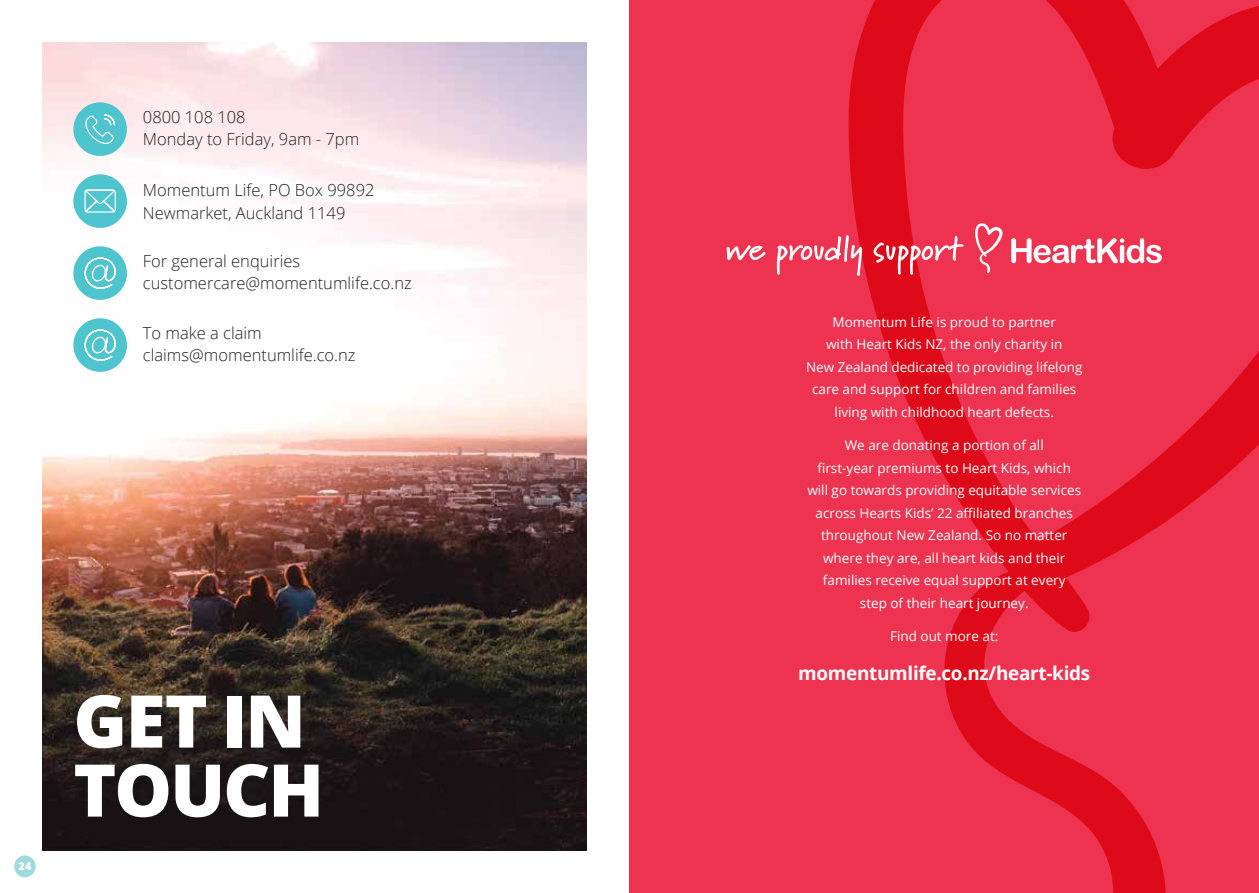
<style>
.page{position:relative;width:1259px;height:893px;background:#fff}
.page>*{position:absolute;margin:0;border:0;box-sizing:border-box;transform-origin:0 0}
.t1{font:800 72.75px/69px "Open Sans";letter-spacing:-.03em;color:#fff}
.t2{font:700 18.9px "Open Sans";letter-spacing:-.015em;color:#fff}
.t3{font:300 16.5px/22.5px "Open Sans";color:#231f20}
.t4{font:13.5px/22.5px "Open Sans";color:#fff;text-align:center}
.t5{font:800 10.8px "Open Sans";color:#fff}
</style>
<div class="page">
<div style="left:14px;top:855px;width:22px;height:22px;background:#9fdade;border-radius:50%"></div>
<img style="left:43px;top:43px;width:544px;height:807px">
<div style="left:629px;top:0;width:630px;height:893px;background:#ee3350"></div>
<svg style="left:848px;top:0;width:411px;height:893px"></svg>
<div style="left:73px;top:102px;width:54px;height:54px;background:#4ec4ce;border-radius:50%"></div>
<svg style="left:85px;top:114px;width:30px;height:30px"></svg>
<div style="left:73px;top:174px;width:54px;height:54px;background:#4ec4ce;border-radius:50%"></div>
<svg style="left:84px;top:189px;width:32px;height:24px"></svg>
<div style="left:73px;top:318px;width:54px;height:54px;background:#4ec4ce;border-radius:50%"></div>
<svg style="left:84px;top:329px;width:32px;height:32px"></svg>
<div style="left:73px;top:246px;width:54px;height:54px;background:#4ec4ce;border-radius:50%"></div>
<svg style="left:84px;top:257px;width:32px;height:32px"></svg>
<svg style="left:975px;top:223px;width:28px;height:50px"></svg>
<svg style="left:1011px;top:238px;width:150px;height:25px"></svg>
<svg style="left:726px;top:235px;width:237px;height:41px"></svg>
<p class="t3" style="left:143px;top:105px;width:218px">0800 108 108<br>Monday to Friday, 9am - 7pm</p>
<p class="t3" style="left:143px;top:178px;width:233px">Momentum Life, PO Box 99892<br>Newmarket, Auckland 1149</p>
<p class="t3" style="left:143px;top:249px;width:270px">For general enquiries customercare@momentumlife.co.nz</p>
<p class="t3" style="left:143px;top:321px;width:214px">To make a claim claims@momentumlife.co.nz</p>
<p class="t5" style="left:19px;top:858px;width:14px">24</p>
<h1 class="t1" style="left:73px;top:683px;width:252px">GET IN<br>TOUCH</h1>
<p class="t4" style="left:806px;top:310px;width:278px">Momentum Life is proud to partner<br>with Heart Kids NZ, the only charity in<br>New Zealand dedicated to providing lifelong care and support for children and families living with childhood heart defects.</p>
<p class="t4" style="left:807px;top:433px;width:275px">We are donating a portion of all<br>first-year premiums to Heart Kids, which will go towards providing equitable services across Hearts Kids’ 22 affiliated branches throughout New Zealand. So no matter where they are, all heart kids and their families receive equal support at every<br>step of their heart journey.</p>
<p class="t4" style="left:890px;top:624px;width:110px">Find out more at:</p>
<h2 class="t2" style="left:798px;top:660px;width:294px">momentumlife.co.nz/heart-kids</h2>
</div>
